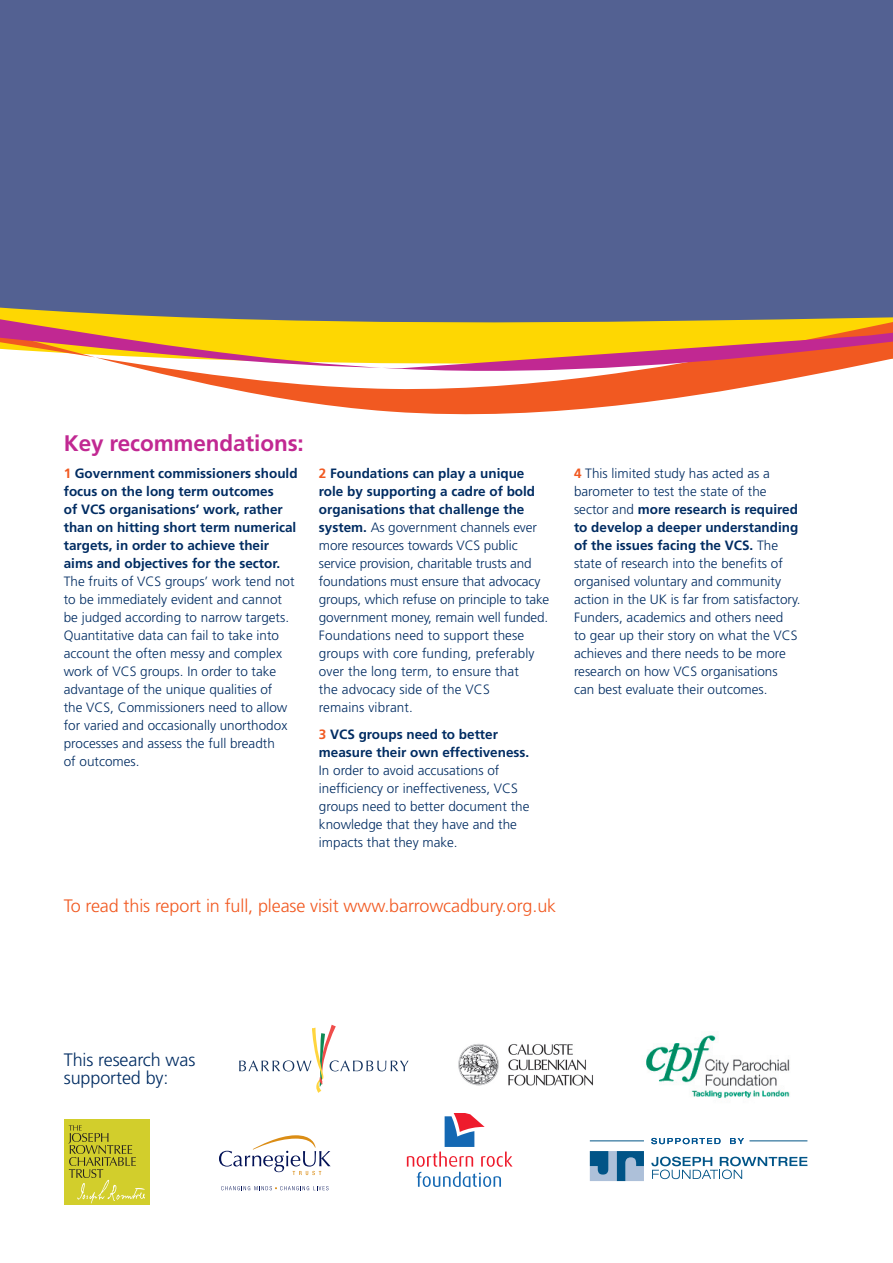
<style>
.page{position:relative;width:893px;height:1263px;background:#fff}
.page>*{position:absolute;margin:0;border:0;box-sizing:border-box;transform-origin:0 0}
.t1{font:700 22.5px "Frutiger LT Std";letter-spacing:-.005em;color:#c12892}
.t2{font:300 18px "Frutiger LT Std";letter-spacing:-.005em;color:#f15921}
.t3{font:300 18px/18px "Frutiger LT Std";letter-spacing:-.005em;color:#002c62}
.t4{font:300 13.5px/18px "Frutiger LT Std";color:#002c62}
.t5{font:700 13.5px/18px "Frutiger LT Std";color:#002c62}
.s1{color:#f15921}
.s2{font-weight:700;color:#f15921}
.s3{font-weight:700}
</style>
<div class="page">
<div style="left:0;top:0;width:893px;height:335px;background:#536192"></div>
<svg style="left:171px;top:376px;width:635px;height:39px"></svg>
<svg style="left:0;top:307px;width:893px;height:69px"></svg>
<svg style="left:221px;top:1186px;width:107px;height:4px"></svg>
<svg style="left:219px;top:1135px;width:112px;height:40px"></svg>
<svg style="left:651px;top:1157px;width:156px;height:22px"></svg>
<svg style="left:590px;top:1151px;width:54px;height:30px"></svg>
<hr style="left:590px;top:1140px;width:54px;height:1px;background:#005487">
<svg style="left:651px;top:1138px;width:69px;height:6px"></svg>
<svg style="left:730px;top:1138px;width:14px;height:6px"></svg>
<hr style="left:749px;top:1140px;width:58px;height:1px;background:#005487">
<img style="left:646px;top:1035px;width:144px;height:63px">
<svg style="left:239px;top:1025px;width:170px;height:68px"></svg>
<svg style="left:407px;top:1113px;width:106px;height:74px"></svg>
<img style="left:458px;top:1044px;width:135px;height:41px">
<div style="left:64px;top:1119px;width:85px;height:86px;background:#d2ce2c"></div>
<svg style="left:68px;top:1125px;width:77px;height:78px"></svg>
<h1 class="t1" style="left:64px;top:430px;width:242px">Key recommendations:</h1>
<p class="t5" style="left:64px;top:464px;width:235px"><span class="s1">1</span> Government commissioners should focus on the long term outcomes<br>of VCS organisations’ work, rather than on hitting short term numerical targets, in order to achieve their aims and objectives for the sector.</p>
<p class="t4" style="left:64px;top:572px;width:232px">The fruits of VCS groups’ work tend not to be immediately evident and cannot be judged according to narrow targets.<br>Quantitative data can fail to take into account the often messy and complex work of VCS groups. In order to take advantage of the unique qualities of<br>the VCS, Commissioners need to allow for varied and occasionally unorthodox processes and assess the full breadth<br>of outcomes.</p>
<p class="t4" style="left:319px;top:464px;width:232px"><span class="s2">2</span> <span class="s3">Foundations can play a unique role by supporting a cadre of bold organisations that challenge the system.</span> As government channels ever more resources towards VCS public service provision, charitable trusts and foundations must ensure that advocacy groups, which refuse on principle to take government money, remain well funded.<br>Foundations need to support these groups with core funding, preferably over the long term, to ensure that<br>the advocacy side of the VCS<br>remains vibrant.</p>
<p class="t5" style="left:319px;top:725px;width:212px"><span class="s1">3</span> VCS groups need to better measure their own effectiveness.</p>
<p class="t4" style="left:319px;top:762px;width:212px">In order to avoid accusations of inefficiency or ineffectiveness, VCS groups need to better document the knowledge that they have and the impacts that they make.</p>
<p class="t4" style="left:574px;top:464px;width:228px"><span class="s2">4</span> This limited study has acted as a barometer to test the state of the sector and <span class="s3">more research is required to develop a deeper understanding of the issues facing the VCS.</span> The state of research into the benefits of organised voluntary and community action in the UK is far from satisfactory.<br>Funders, academics and others need<br>to gear up their story on what the VCS achieves and there needs to be more research on how VCS organisations can best evaluate their outcomes.</p>
<h2 class="t2" style="left:64px;top:895px;width:494px">To read this report in full, please visit www.barrowcadbury.org.uk</h2>
<h2 class="t3" style="left:64px;top:1051px;width:133px">This research was supported by:</h2>
</div>
